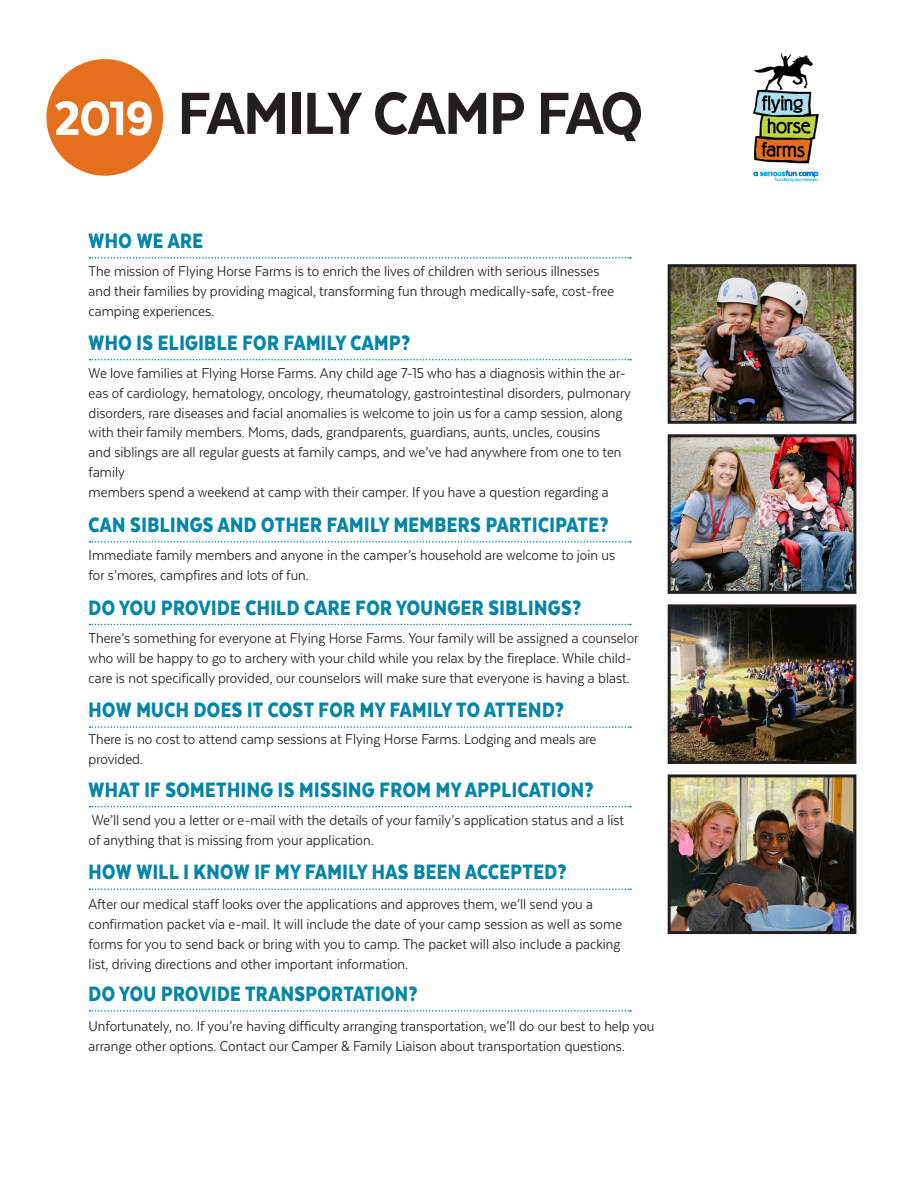
<style>
.page{position:relative;width:918px;height:1188px;background:#fff}
.page>*{position:absolute;margin:0;border:0;box-sizing:border-box;transform-origin:0 0}
.t1{font:800 68.55px "Texta Narrow";letter-spacing:-.015em;color:#231f20}
.t2{font:800 55.5px "Texta Narrow";color:#fff}
.SidebarHeadline{font:900 24px "Texta Narrow";letter-spacing:.02em;color:#0185a6;scale:.9 1}
.t3{font:16.5px/19.8px "Texta Narrow";color:#231f20}
</style>
<div class="page">
<img style="left:667px;top:774px;width:190px;height:161px">
<img style="left:667px;top:264px;width:190px;height:160px">
<img style="left:667px;top:434px;width:190px;height:160px">
<img style="left:667px;top:604px;width:190px;height:160px">
<svg style="left:89px;top:257px;width:542px;height:2px"></svg>
<svg style="left:89px;top:359px;width:542px;height:1px"></svg>
<svg style="left:89px;top:541px;width:542px;height:2px"></svg>
<img style="left:753px;top:53px;width:65px;height:129px">
<div style="left:46px;top:59px;width:117px;height:117px;background:#e4701e;border-radius:50%"></div>
<svg style="left:89px;top:624px;width:542px;height:1px"></svg>
<svg style="left:89px;top:726px;width:542px;height:2px"></svg>
<svg style="left:89px;top:806px;width:542px;height:1px"></svg>
<svg style="left:89px;top:888px;width:542px;height:2px"></svg>
<svg style="left:89px;top:1010px;width:542px;height:2px"></svg>
<p class="t2" style="left:54px;top:90px;width:101px">2019</p>
<p class="t1" style="left:178px;top:78px;width:467px">FAMILY CAMP FAQ</p>
<p class="SidebarHeadline" style="left:89px;top:228px;width:129px">WHO WE ARE</p>
<p class="t3" style="left:89px;top:261px;width:527px">The mission of Flying Horse Farms is to enrich the lives of children with serious illnesses and their families by providing magical, transforming fun through medically-safe, cost-free camping experiences.</p>
<p class="SidebarHeadline" style="left:89px;top:330px;width:359px">WHO IS ELIGIBLE FOR FAMILY CAMP?</p>
<p class="t3" style="left:89px;top:363px;width:544px">We love families at Flying Horse Farms. Any child age 7-15 who has a diagnosis within the ar&shy;eas of cardiology, hematology, oncology, rheumatology, gastrointestinal disorders, pulmonary disorders, rare diseases and facial anomalies is welcome to join us for a camp session, along with their family members. Moms, dads, grandparents, guardians, aunts, uncles, cousins<br>and siblings are all regular guests at family camps, and we’ve had anywhere from one to ten family</p>
<p class="t3" style="left:89px;top:482px;width:521px">members spend a weekend at camp with their camper. If you have a question regarding a</p>
<p class="SidebarHeadline" style="left:89px;top:512px;width:579px">CAN SIBLINGS AND OTHER FAMILY MEMBERS PARTICIPATE?</p>
<p class="t3" style="left:89px;top:545px;width:528px">Immediate family members and anyone in the camper’s household are welcome to join us for s’mores, campfires and lots of fun.</p>
<p class="SidebarHeadline" style="left:89px;top:595px;width:549px">DO YOU PROVIDE CHILD CARE FOR YOUNGER SIBLINGS?</p>
<p class="t3" style="left:89px;top:628px;width:551px">There’s something for everyone at Flying Horse Farms. Your family will be assigned a counselor who will be happy to go to archery with your child while you relax by the fireplace. While child&shy;care is not specifically provided, our counselors will make sure that everyone is having a blast.</p>
<p class="SidebarHeadline" style="left:89px;top:698px;width:530px">HOW MUCH DOES IT COST FOR MY FAMILY TO ATTEND?</p>
<p class="t3" style="left:89px;top:729px;width:509px">There is no cost to attend camp sessions at Flying Horse Farms. Lodging and meals are provided.</p>
<p class="SidebarHeadline" style="left:89px;top:777px;width:563px">WHAT IF SOMETHING IS MISSING FROM MY APPLICATION?</p>
<p class="t3" style="left:89px;top:810px;width:537px">We’ll send you a letter or e-mail with the details of your family’s application status and a list of anything that is missing from your application.</p>
<p class="SidebarHeadline" style="left:89px;top:860px;width:533px">HOW WILL I KNOW IF MY FAMILY HAS BEEN ACCEPTED?</p>
<p class="t3" style="left:89px;top:894px;width:535px">After our medical staff looks over the applications and approves them, we’ll send you a confirmation packet via e-mail. It will include the date of your camp session as well as some forms for you to send back or bring with you to camp. The packet will also include a packing list, driving directions and other important information.</p>
<p class="SidebarHeadline" style="left:89px;top:981px;width:367px">DO YOU PROVIDE TRANSPORTATION?</p>
<p class="t3" style="left:89px;top:1016px;width:567px">Unfortunately, no. If you’re having difficulty arranging transportation, we’ll do our best to help you arrange other options. Contact our Camper &amp; Family Liaison about transportation questions.</p>
</div>
